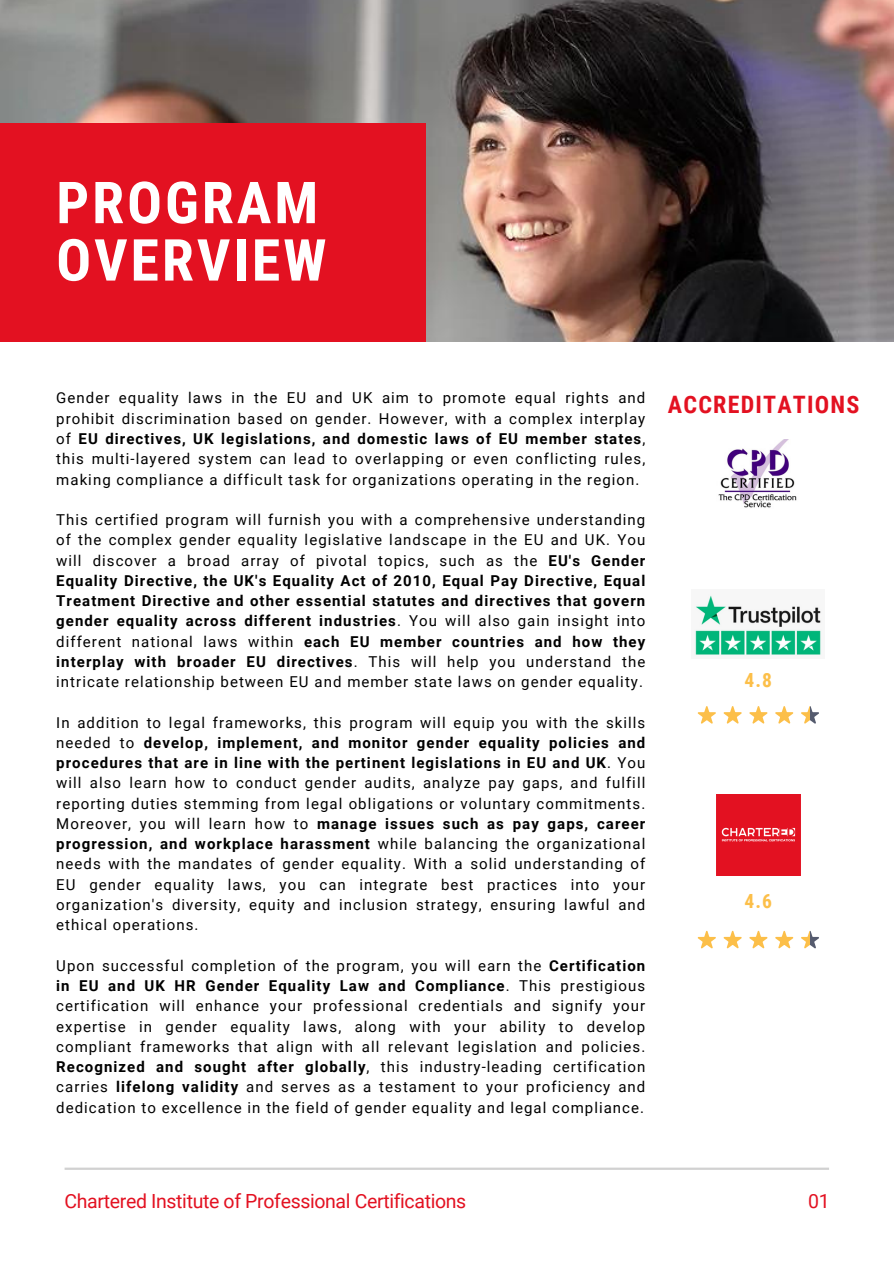
<style>
.page{position:relative;width:894px;height:1264px;background:#fff}
.page>*{position:absolute;margin:0;border:0;box-sizing:border-box;transform-origin:0 0}
.t1{font:700 57.9px/57.3px "Roboto Condensed";letter-spacing:.05em;color:#fff}
.t2{font:700 24px "Roboto Condensed";letter-spacing:.05em;color:#e31121}
.t3{font:19.5px "Roboto";letter-spacing:-.015em;color:#e31121}
.t4{font:700 19.5px "Roboto Condensed";color:#fcbf49}
.t5{font:15px/20.2px "Roboto";letter-spacing:.07em;color:#000;text-align:justify}
.s1{font-weight:700}
</style>
<div class="page">
<img style="left:0;top:0;width:893px;height:341px">
<div style="left:0;top:123px;width:425px;height:218px;background:#e31121"></div>
<hr style="left:65px;top:1167px;width:763px;height:2px;background:#d1d1d1">
<img style="left:695px;top:595px;width:126px;height:60px">
<img style="left:716px;top:794px;width:84px;height:81px">
<svg style="left:697px;top:706px;width:122px;height:17px"></svg>
<svg style="left:697px;top:930px;width:122px;height:18px"></svg>
<img style="left:718px;top:440px;width:79px;height:68px">
<p class="t1" style="left:56px;top:175px;width:272px">PROGRAM<br>OVERVIEW</p>
<p class="t5" style="left:56px;top:388px;width:590px">Gender equality laws in the EU and UK aim to promote equal rights and prohibit discrimination based on gender. However, with a complex interplay of <span class="s1">EU directives, UK legislations, and domestic laws of EU member states</span>, this multi-layered system can lead to overlapping or even conflicting rules, making compliance a difficult task for organizations operating in the region.</p>
<h1 class="t5" style="left:56px;top:510px;width:590px">This certified program will furnish you with a comprehensive understanding of the complex gender equality legislative landscape in the EU and UK. You will discover a broad array of pivotal topics, such as the <span class="s1">EU's Gender Equality Directive, the UK's Equality Act of 2010, Equal Pay Directive, Equal Treatment Directive and other essential statutes and directives that govern gender equality across different industries</span>. You will also gain insight into different national laws within <span class="s1">each EU member countries and how they interplay with broader EU directives</span>. This will help you understand the intricate relationship between EU and member state laws on gender equality.</h1>
<p class="t5" style="left:56px;top:712px;width:590px">In addition to legal frameworks, this program will equip you with the skills needed to <span class="s1">develop, implement, and monitor gender equality policies and procedures that are in line with the pertinent legislations in EU and UK</span>. You will also learn how to conduct gender audits, analyze pay gaps, and fulfill reporting duties stemming from legal obligations or voluntary commitments.<br>Moreover, you will learn how to <span class="s1">manage issues such as pay gaps, career progression, and workplace harassment</span> while balancing the organizational needs with the mandates of gender equality. With a solid understanding of EU gender equality laws, you can integrate best practices into your organization's diversity, equity and inclusion strategy, ensuring lawful and ethical operations.</p>
<p class="t5" style="left:56px;top:955px;width:590px">Upon successful completion of the program, you will earn the <span class="s1">Certification in EU and UK HR Gender Equality Law and Compliance</span>. This prestigious certification will enhance your professional credentials and signify your expertise in gender equality laws, along with your ability to develop compliant frameworks that align with all relevant legislation and policies.<br><span class="s1">Recognized and sought after globally</span>, this industry-leading certification carries <span class="s1">lifelong validity</span> and serves as a testament to your proficiency and dedication to excellence in the field of gender equality and legal compliance.</p>
<h3 class="t2" style="left:667px;top:391px;width:193px">ACCREDITATIONS</h3>
<p class="t4" style="left:744px;top:669px;width:29px">4.8</p>
<p class="t4" style="left:744px;top:890px;width:29px">4.6</p>
<p class="t3" style="left:65px;top:1189px;width:403px">Chartered Institute of Professional Certifications</p>
<h2 class="t3" style="left:808px;top:1189px;width:23px">01</h2>
</div>
